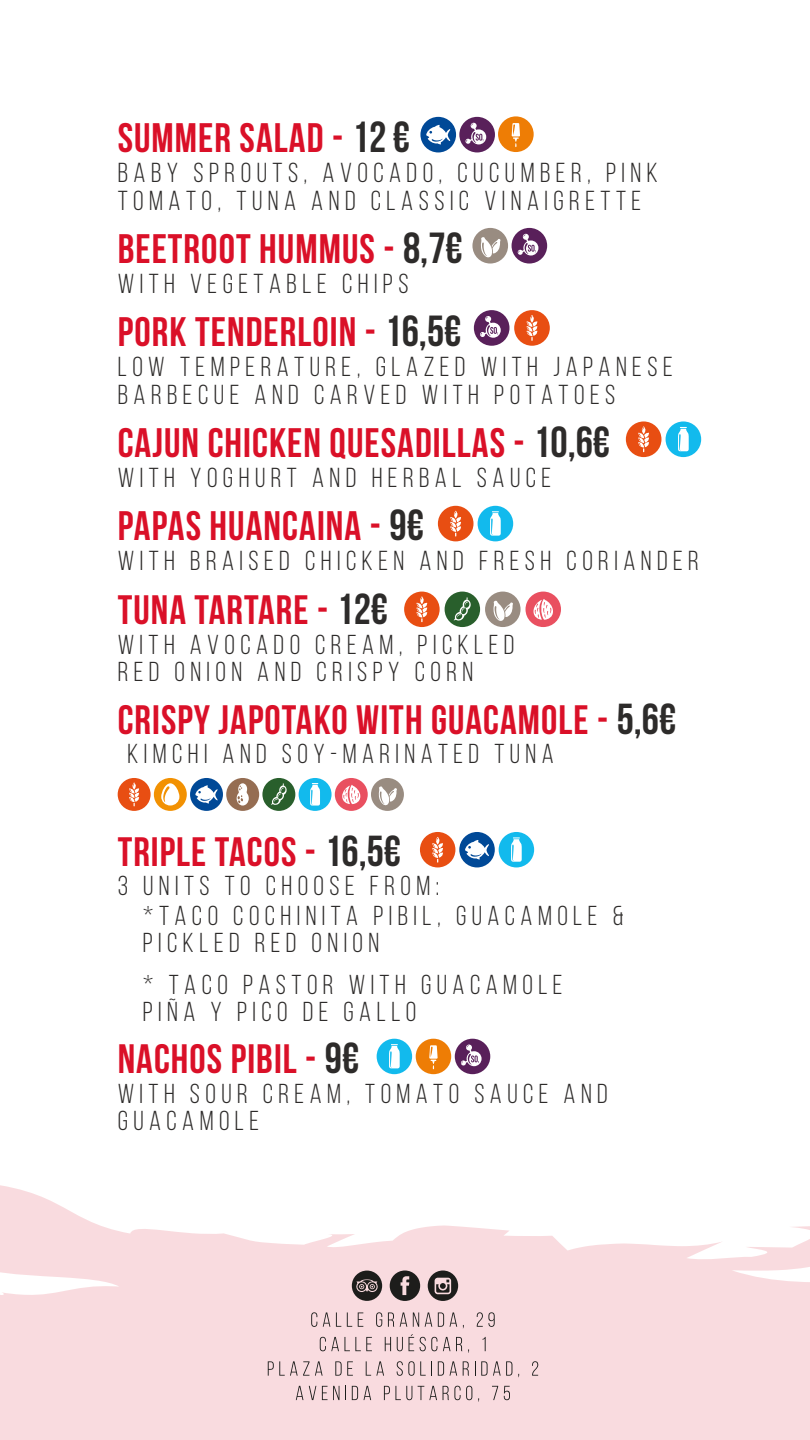
<style>
.page{position:relative;width:810px;height:1440px;background:#fff}
.page>*{position:absolute;margin:0;border:0;box-sizing:border-box;transform-origin:0 0}
.t1{font:700 41.17px "Bebas Neue";letter-spacing:.025em;color:#da1028}
.t2{font:700 41.03px "Bebas Neue";letter-spacing:.025em;color:#da1028}
.t3{font:27.45px/27.5px "Bebas Neue";letter-spacing:.2em;color:#2d2b2a}
.t4{font:27.38px/27.4px "Bebas Neue";letter-spacing:.2em;color:#2d2b2a}
.s1{font-size:43.5px;color:#2d2b2a}
.s2{font-size:43.35px;color:#2d2b2a}
</style>
<div class="page">
<svg style="left:0;top:1185px;width:810px;height:255px;fill:#f9dbdf"></svg>
<svg style="left:390px;top:1271px;width:30px;height:30px"></svg>
<svg style="left:428px;top:1271px;width:30px;height:30px"></svg>
<svg style="left:352px;top:1271px;width:30px;height:30px"></svg>
<svg style="left:311px;top:1312px;width:6px;height:15px"></svg>
<svg style="left:323px;top:1312px;width:7px;height:15px"></svg>
<svg style="left:336px;top:1312px;width:5px;height:15px"></svg>
<svg style="left:347px;top:1312px;width:5px;height:15px"></svg>
<svg style="left:358px;top:1312px;width:5px;height:15px"></svg>
<svg style="left:376px;top:1312px;width:6px;height:15px"></svg>
<svg style="left:388px;top:1312px;width:6px;height:15px"></svg>
<svg style="left:400px;top:1312px;width:7px;height:15px"></svg>
<svg style="left:413px;top:1312px;width:6px;height:15px"></svg>
<svg style="left:425px;top:1312px;width:7px;height:15px"></svg>
<svg style="left:438px;top:1312px;width:6px;height:15px"></svg>
<svg style="left:450px;top:1312px;width:7px;height:15px"></svg>
<svg style="left:477px;top:1312px;width:18px;height:15px"></svg>
<svg style="left:320px;top:1337px;width:52px;height:14px"></svg>
<svg style="left:385px;top:1337px;width:6px;height:14px"></svg>
<svg style="left:397px;top:1337px;width:6px;height:14px"></svg>
<svg style="left:409px;top:1334px;width:5px;height:17px"></svg>
<svg style="left:420px;top:1337px;width:17px;height:14px"></svg>
<svg style="left:443px;top:1337px;width:19px;height:14px"></svg>
<svg style="left:482px;top:1337px;width:4px;height:14px"></svg>
<svg style="left:268px;top:1361px;width:55px;height:15px"></svg>
<svg style="left:335px;top:1361px;width:18px;height:15px"></svg>
<svg style="left:366px;top:1361px;width:18px;height:15px"></svg>
<svg style="left:397px;top:1361px;width:35px;height:15px"></svg>
<svg style="left:438px;top:1361px;width:6px;height:15px"></svg>
<svg style="left:450px;top:1361px;width:7px;height:15px"></svg>
<svg style="left:463px;top:1361px;width:6px;height:15px"></svg>
<svg style="left:475px;top:1361px;width:37px;height:15px"></svg>
<svg style="left:532px;top:1361px;width:6px;height:15px"></svg>
<svg style="left:296px;top:1386px;width:7px;height:14px"></svg>
<svg style="left:309px;top:1386px;width:7px;height:14px"></svg>
<svg style="left:322px;top:1386px;width:17px;height:14px"></svg>
<svg style="left:345px;top:1386px;width:1px;height:14px"></svg>
<svg style="left:352px;top:1386px;width:6px;height:14px"></svg>
<svg style="left:364px;top:1386px;width:7px;height:14px"></svg>
<svg style="left:384px;top:1386px;width:28px;height:14px"></svg>
<svg style="left:418px;top:1386px;width:19px;height:14px"></svg>
<svg style="left:443px;top:1386px;width:29px;height:14px"></svg>
<svg style="left:492px;top:1386px;width:6px;height:14px"></svg>
<svg style="left:504px;top:1386px;width:6px;height:14px"></svg>
<div style="left:485px;top:592px;width:36px;height:35px;background:#998c81;border-radius:50%"></div>
<svg style="left:493px;top:601px;width:20px;height:20px"></svg>
<div style="left:404px;top:592px;width:36px;height:35px;background:#e84e12;border-radius:50%"></div>
<svg style="left:416px;top:596px;width:12px;height:26px"></svg>
<div style="left:526px;top:592px;width:35px;height:35px;background:#e95060;border-radius:50%"></div>
<svg style="left:533px;top:599px;width:20px;height:21px"></svg>
<div style="left:445px;top:592px;width:35px;height:35px;background:#295f2c;border-radius:50%"></div>
<svg style="left:454px;top:597px;width:17px;height:24px"></svg>
<div style="left:416px;top:1039px;width:35px;height:35px;background:#ee7d05;border-radius:50%"></div>
<svg style="left:429px;top:1045px;width:9px;height:24px"></svg>
<div style="left:377px;top:1039px;width:35px;height:35px;background:#12baed;border-radius:50%"></div>
<svg style="left:389px;top:1044px;width:11px;height:24px"></svg>
<div style="left:455px;top:1039px;width:35px;height:35px;background:#59205a;border-radius:50%"></div>
<svg style="left:461px;top:1045px;width:21px;height:21px"></svg>
<div style="left:420px;top:832px;width:35px;height:35px;background:#e84e12;border-radius:50%"></div>
<svg style="left:432px;top:837px;width:11px;height:26px"></svg>
<div style="left:459px;top:832px;width:36px;height:35px;background:#004997;border-radius:50%"></div>
<svg style="left:465px;top:840px;width:24px;height:20px"></svg>
<div style="left:499px;top:832px;width:35px;height:35px;background:#12baed;border-radius:50%"></div>
<svg style="left:511px;top:837px;width:11px;height:25px"></svg>
<div style="left:371px;top:778px;width:33px;height:33px;background:#998c81;border-radius:50%"></div>
<svg style="left:378px;top:786px;width:19px;height:20px"></svg>
<div style="left:118px;top:778px;width:33px;height:33px;background:#e84e12;border-radius:50%"></div>
<svg style="left:129px;top:783px;width:10px;height:23px"></svg>
<div style="left:154px;top:778px;width:33px;height:33px;background:#f29102;border-radius:50%"></div>
<svg style="left:161px;top:783px;width:18px;height:23px"></svg>
<svg style="left:163px;top:786px;width:6px;height:16px"></svg>
<div style="left:190px;top:778px;width:33px;height:33px;background:#004997;border-radius:50%"></div>
<svg style="left:195px;top:785px;width:23px;height:19px"></svg>
<div style="left:335px;top:778px;width:33px;height:33px;background:#e95060;border-radius:50%"></div>
<svg style="left:342px;top:785px;width:18px;height:19px"></svg>
<div style="left:299px;top:778px;width:33px;height:33px;background:#12baed;border-radius:50%"></div>
<svg style="left:310px;top:783px;width:10px;height:23px"></svg>
<div style="left:262px;top:778px;width:33px;height:33px;background:#295f2c;border-radius:50%"></div>
<svg style="left:271px;top:783px;width:16px;height:22px"></svg>
<div style="left:226px;top:778px;width:33px;height:33px;background:#956d52;border-radius:50%"></div>
<svg style="left:237px;top:783px;width:12px;height:23px"></svg>
<div style="left:438px;top:506px;width:36px;height:35px;background:#e84e12;border-radius:50%"></div>
<svg style="left:450px;top:511px;width:11px;height:26px"></svg>
<div style="left:478px;top:506px;width:35px;height:35px;background:#12baed;border-radius:50%"></div>
<svg style="left:490px;top:511px;width:11px;height:25px"></svg>
<div style="left:472px;top:228px;width:36px;height:36px;background:#998c81;border-radius:50%"></div>
<svg style="left:481px;top:237px;width:20px;height:21px"></svg>
<div style="left:512px;top:228px;width:35px;height:36px;background:#59205a;border-radius:50%"></div>
<svg style="left:518px;top:234px;width:20px;height:22px"></svg>
<div style="left:459px;top:117px;width:36px;height:35px;background:#59205a;border-radius:50%"></div>
<svg style="left:466px;top:123px;width:20px;height:21px"></svg>
<div style="left:498px;top:116px;width:36px;height:36px;background:#ee7d05;border-radius:50%"></div>
<svg style="left:512px;top:123px;width:8px;height:24px"></svg>
<div style="left:420px;top:117px;width:36px;height:35px;background:#004997;border-radius:50%"></div>
<svg style="left:426px;top:124px;width:25px;height:21px"></svg>
<div style="left:626px;top:421px;width:35px;height:36px;background:#e84e12;border-radius:50%"></div>
<svg style="left:638px;top:426px;width:11px;height:26px"></svg>
<div style="left:666px;top:421px;width:35px;height:36px;background:#12baed;border-radius:50%"></div>
<svg style="left:678px;top:427px;width:11px;height:24px"></svg>
<div style="left:474px;top:310px;width:35px;height:36px;background:#59205a;border-radius:50%"></div>
<svg style="left:480px;top:316px;width:21px;height:22px"></svg>
<div style="left:514px;top:310px;width:36px;height:36px;background:#e84e12;border-radius:50%"></div>
<svg style="left:526px;top:315px;width:12px;height:26px"></svg>
<h1 class="t1" style="left:118px;top:115px;width:294px">SUMMER SALAD - <span class="s1">12 €</span></h1>
<p class="t3" style="left:118px;top:159px;width:542px">BABY SPROUTS, AVOCADO, CUCUMBER, PINK<br>TOMATO, TUNA AND CLASSIC VINAIGRETTE</p>
<h1 class="t1" style="left:118px;top:226px;width:347px">BEETROOT HUMMUS - <span class="s1">8,7€</span></h1>
<p class="t3" style="left:118px;top:270px;width:292px">WITH VEGETABLE CHIPS</p>
<h1 class="t1" style="left:118px;top:309px;width:345px">PORK TENDERLOIN - <span class="s1">16,5€</span></h1>
<p class="t3" style="left:118px;top:353px;width:557px">LOW TEMPERATURE, GLAZED WITH JAPANESE<br>BARBECUE AND CARVED WITH POTATOES</p>
<h1 class="t1" style="left:118px;top:420px;width:494px">CAJUN CHICKEN QUESADILLAS - <span class="s1">10,6€</span></h1>
<p class="t3" style="left:118px;top:464px;width:435px">WITH YOGHURT AND HERBAL SAUCE</p>
<h1 class="t1" style="left:118px;top:503px;width:308px">PAPAS HUANCAINA - <span class="s1">9€</span></h1>
<p class="t3" style="left:118px;top:547px;width:583px">WITH BRAISED CHICKEN AND FRESH CORIANDER</p>
<h2 class="t2" style="left:118px;top:587px;width:272px">TUNA TARTARE - <span class="s2">12€</span></h2>
<p class="t4" style="left:118px;top:630px;width:398px">WITH AVOCADO CREAM, PICKLED<br>RED ONION AND CRISPY CORN</p>
<h2 class="t2" style="left:118px;top:697px;width:560px">CRISPY JAPOTAKO WITH GUACAMOLE - <span class="s2">5,6€</span></h2>
<p class="t4" style="left:127px;top:740px;width:428px">KIMCHI AND SOY-MARINATED TUNA</p>
<h2 class="t2" style="left:118px;top:829px;width:285px">TRIPLE TACOS - <span class="s2">16,5€</span></h2>
<p class="t4" style="left:143px;top:871px;width:482px;line-height:29.6px;text-indent:-25px">3 UNITS TO CHOOSE FROM:<br>*TACO COCHINITA PIBIL, GUACAMOLE &amp;</p>
<p class="t4" style="left:143px;top:922px;width:421px;line-height:41px">PICKLED RED ONION<br>* TACO PASTOR WITH GUACAMOLE</p>
<p class="t4" style="left:143px;top:998px;width:275px">PIÑA Y PICO DE GALLO</p>
<h2 class="t2" style="left:118px;top:1037px;width:243px">NACHOS PIBIL - <span class="s2">9€</span></h2>
<p class="t4" style="left:118px;top:1080px;width:492px">WITH SOUR CREAM, TOMATO SAUCE AND<br>GUACAMOLE</p>
</div>
